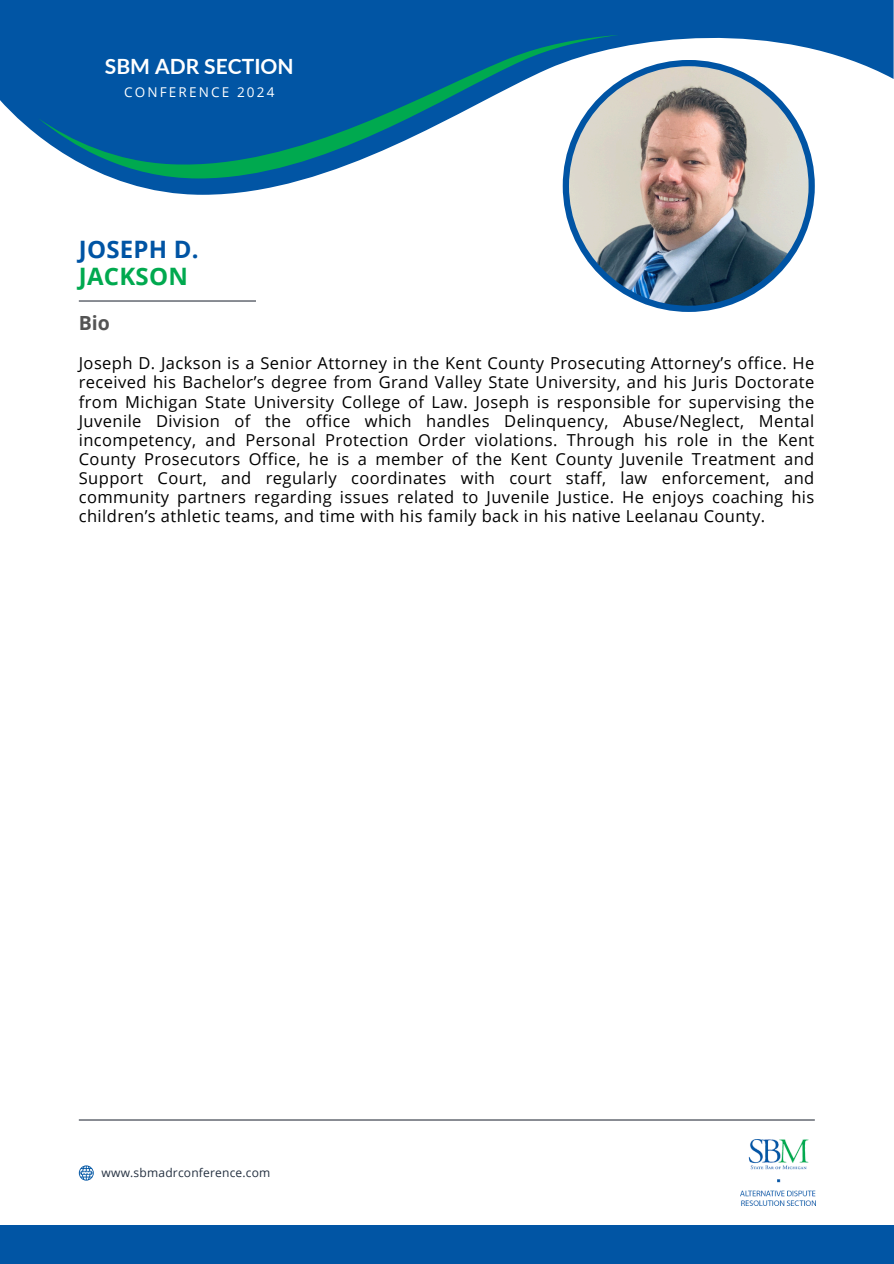
<style>
.page{position:relative;width:894px;height:1264px;background:#fff}
.page>*{position:absolute;margin:0;border:0;box-sizing:border-box;transform-origin:0 0}
.t1{font:700 24px "Open Sans";letter-spacing:.01em;color:#0054a4}
.t2{font:700 24px "Open Sans";letter-spacing:.01em;color:#00a94f}
.t3{font:700 21px "Lato";color:#fff}
.t4{font:700 19.5px "Open Sans";color:#545454}
.t5{font:16.5px/19.2px "Open Sans";letter-spacing:.025em;color:#000;text-align:justify}
.t6{font:13.5px "Open Sans";letter-spacing:.16em;color:#fff}
.t7{font:12px "Open Sans";letter-spacing:.015em;color:#253141}
</style>
<div class="page">
<svg style="left:0;top:0;width:893px;height:195px;fill:#0155a4"></svg>
<svg style="left:38px;top:35px;width:581px;height:143px;fill:#0155a4"></svg>
<div style="left:0;top:1225px;width:893px;height:38px;background:#0155a4"></div>
<hr style="left:79px;top:1119px;width:735px;height:1px;background:#303642">
<div style="left:105px;top:35px;width:63px;height:62px;background:#0155a4"></div>
<svg style="left:79px;top:1165px;width:14px;height:15px"></svg>
<img style="left:740px;top:1139px;width:74px;height:66px">
<hr style="left:79px;top:300px;width:177px;height:1px;background:#303642">
<div style="left:562px;top:60px;width:252px;height:252px;background:#0054a4;border-radius:50%"></div>
<img style="left:569px;top:66px;width:239px;height:240px;border-radius:50%">
<h1 class="t3" style="left:105px;top:53px;width:190px">SBM ADR SECTION</h1>
<h1 class="t6" style="left:124px;top:82px;width:152px">CONFERENCE 2024</h1>
<h5 class="t1" style="left:79px;top:233px;width:121px">JOSEPH D.</h5>
<p class="t2" style="left:79px;top:259px;width:110px">JACKSON</p>
<h3 class="t4" style="left:79px;top:309px;width:33px">Bio</h3>
<p class="t5" style="left:79px;top:353px;width:736px">Joseph D. Jackson is a Senior Attorney in the Kent County Prosecuting Attorney’s office. He received his Bachelor’s degree from Grand Valley State University, and his Juris Doctorate from Michigan State University College of Law. Joseph is responsible for supervising the Juvenile Division of the office which handles Delinquency, Abuse/Neglect, Mental incompetency, and Personal Protection Order violations. Through his role in the Kent County Prosecutors Office, he is a member of the Kent County Juvenile Treatment and Support Court, and regularly coordinates with court staff, law enforcement, and community partners regarding issues related to Juvenile Justice. He enjoys coaching his children’s athletic teams, and time with his family back in his native Leelanau County.</p>
<p class="t7" style="left:102px;top:1164px;width:170px">www.sbmadrconference.com</p>
</div>
